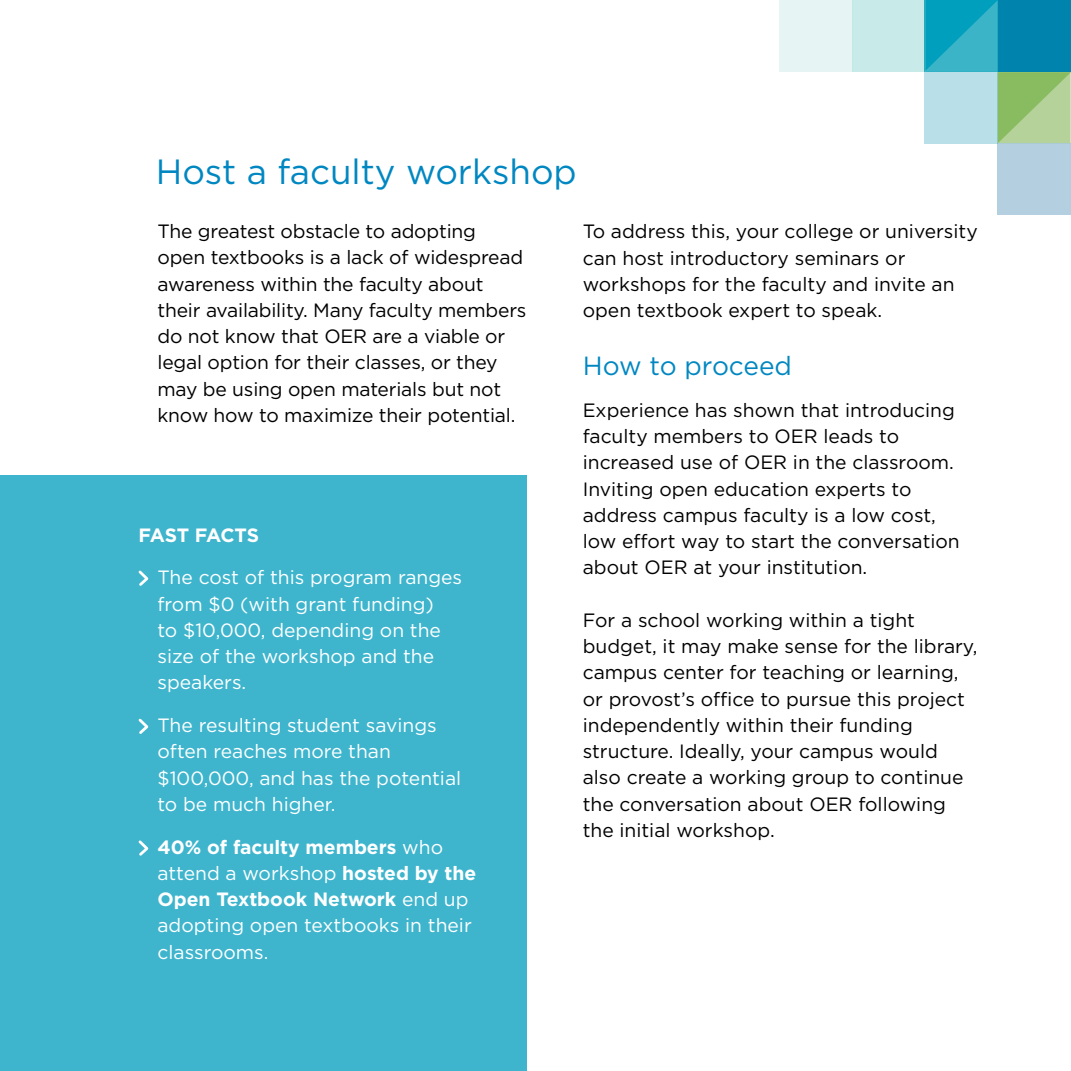
<style>
.page{position:relative;width:1071px;height:1071px;background:#fff}
.page>*{position:absolute;margin:0;border:0;box-sizing:border-box;transform-origin:0 0}
.t1{font:35px "Gotham";color:#0087c1}
.t2{font:26.25px "Gotham";color:#0087c1}
.t3{font:19.25px/26.2px "Gotham";color:#000}
.t4{font:19.25px/26.2px "Gotham";color:#fff}
.t5{font:700 19.25px "Gotham";letter-spacing:-.01em;color:#fff}
.s1{font-weight:700}
</style>
<div class="page">
<div style="left:0;top:475px;width:527px;height:596px;background:#3eb5cd"></div>
<svg style="left:138px;top:570px;width:11px;height:16px"></svg>
<div style="left:852px;top:0;width:73px;height:72px;background:#c8ebe9"></div>
<svg style="left:924px;top:0;width:147px;height:144px;background:#40a7a5"></svg>
<div style="left:924px;top:72px;width:73px;height:71px;background:#b9e0e9"></div>
<div style="left:997px;top:144px;width:74px;height:71px;background:#b3cfe0"></div>
<div style="left:779px;top:0;width:74px;height:72px;background:#e6f4f4"></div>
<svg style="left:138px;top:718px;width:11px;height:16px"></svg>
<svg style="left:138px;top:840px;width:11px;height:16px"></svg>
<h1 class="t1" style="left:156px;top:149px;width:423px">Host a faculty workshop</h1>
<p class="t3" style="left:157px;top:218px;width:371px">The greatest obstacle to adopting open textbooks is a lack of widespread awareness within the faculty about their availability. Many faculty members do not know that OER</p>
<p class="t3" style="left:157px;top:323px;width:359px;text-indent:215px">are a viable or legal option for their classes, or they may be using open materials but not know how to maximize their potential.</p>
<p class="t5" style="left:139px;top:522px;width:122px">Fast facts</p>
<p class="t4" style="left:158px;top:564px;width:306px">The cost of this program ranges from $0 (with grant funding)<br>to $10,000, depending on the size of the workshop and the speakers.</p>
<p class="t4" style="left:158px;top:712px;width:305px">The resulting student savings often reaches more than $100,000, and has the potential to be much higher.</p>
<p class="t4" style="left:158px;top:833px;width:320px"><span class="s1">40% of faculty members</span> who attend a workshop <span class="s1">hosted by the<br>Open Textbook N etwork</span> end up adopting open textbooks in their classrooms.</p>
<p class="t3" style="left:583px;top:218px;width:397px">To address this, your college or university can host introductory seminars or workshops for the faculty and invite an open textbook expert to speak.</p>
<h2 class="t2" style="left:583px;top:349px;width:211px">H ow to proceed</h2>
<p class="t3" style="left:583px;top:397px;width:374px">Experience has shown that introducing faculty members to OER</p>
<p class="t3" style="left:824px;top:423px;width:77px">leads to</p>
<p class="t3" style="left:583px;top:449px;width:176px">increased use of OER</p>
<p class="t3" style="left:583px;top:449px;width:379px;text-indent:210px">in the classroom.<br>I nviting open education experts to address campus faculty is a low cost, low effort way to start the conversation about OER</p>
<p class="t3" style="left:693px;top:554px;width:175px">at your institution.</p>
<p class="t3" style="left:583px;top:607px;width:396px">For a school working within a tight budget, it may make sense for the library, campus center for teaching or learning, or provost’s office to pursue this project independently within their funding structure. I deally, your campus would also create a working group to continue the conversation about OER</p>
<p class="t3" style="left:858px;top:790px;width:89px">following</p>
<p class="t3" style="left:583px;top:817px;width:194px">the initial workshop.</p>
</div>
